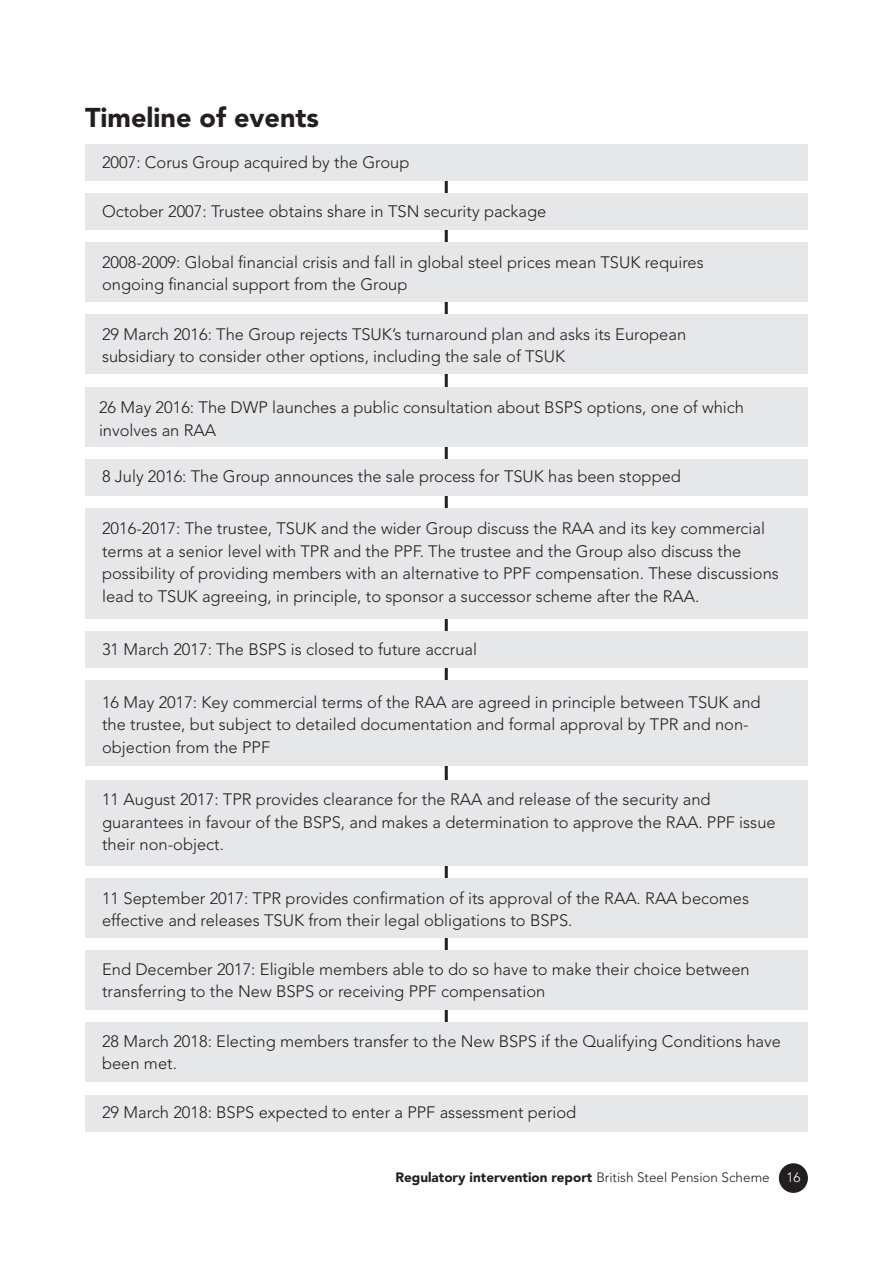
<style>
.page{position:relative;width:893px;height:1263px;background:#fff}
.page>*{position:absolute;margin:0;border:0;box-sizing:border-box;transform-origin:0 0}
.t1{font:900 27px "Avenir LT Std";color:#231f20}
.t2{font:300 16.5px/22.5px "Avenir LT Std";color:#231f20}
.t3{font:900 13.5px "Avenir LT Std";color:#231f20}
.s1{font-weight:300}
.s2{font-weight:300;color:#fff}
</style>
<div class="page">
<div style="left:779px;top:1163px;width:29px;height:30px;background:#231f20;border-radius:50%"></div>
<hr style="left:445px;top:172px;width:3px;height:861px;background:#231f20">
<div style="left:85px;top:145px;width:723px;height:36px;background:#e6e7e9"></div>
<div style="left:85px;top:243px;width:723px;height:59px;background:#e6e7e9"></div>
<div style="left:85px;top:315px;width:723px;height:59px;background:#e6e7e9"></div>
<div style="left:85px;top:460px;width:723px;height:36px;background:#e6e7e9"></div>
<div style="left:85px;top:509px;width:723px;height:110px;background:#e6e7e9"></div>
<div style="left:85px;top:680px;width:723px;height:85px;background:#e6e7e9"></div>
<div style="left:85px;top:781px;width:723px;height:85px;background:#e6e7e9"></div>
<div style="left:85px;top:387px;width:723px;height:60px;background:#e6e7e9"></div>
<div style="left:85px;top:193px;width:723px;height:37px;background:#e6e7e9"></div>
<div style="left:85px;top:950px;width:723px;height:60px;background:#e6e7e9"></div>
<div style="left:85px;top:1023px;width:723px;height:59px;background:#e6e7e9"></div>
<div style="left:85px;top:878px;width:723px;height:60px;background:#e6e7e9"></div>
<div style="left:85px;top:1095px;width:723px;height:36px;background:#e6e7e9"></div>
<div style="left:85px;top:631px;width:723px;height:37px;background:#e6e7e9"></div>
<h1 class="t1" style="left:85px;top:101px;width:235px">Timeline of events</h1>
<p class="t2" style="left:102px;top:151px;width:309px">2007: Corus Group acquired by the Group</p>
<p class="t2" style="left:102px;top:200px;width:446px">October 2007: Trustee obtains share in TSN security package</p>
<p class="t2" style="left:102px;top:251px;width:603px">2008-2009: Global financial crisis and fall in global steel prices mean TSUK requires ongoing financial support from the Group</p>
<p class="t2" style="left:102px;top:323px;width:586px">29 March 2016: The Group rejects TSUK’s turnaround plan and asks its European subsidiary to consider other options, including the sale of TSUK</p>
<p class="t2" style="left:99px;top:397px;width:646px">26 May 2016: The DWP launches a public consultation about BSPS options, one of which involves an RAA</p>
<p class="t2" style="left:102px;top:465px;width:580px">8 July 2016: The Group announces the sale process for TSUK has been stopped</p>
<p class="t2" style="left:102px;top:518px;width:678px">2016-2017: The trustee, TSUK and the wider Group discuss the RAA and its key commercial terms at a senior level with TPR and the PPF. The trustee and the Group also discuss the possibility of providing members with an alternative to PPF compensation. These discussions lead to TSUK agreeing, in principle, to sponsor a successor scheme after the RAA.</p>
<p class="t2" style="left:102px;top:638px;width:376px">31 March 2017: The BSPS is closed to future accrual</p>
<p class="t2" style="left:102px;top:691px;width:660px">16 May 2017: Key commercial terms of the RAA are agreed in principle between TSUK and the trustee, but subject to detailed documentation and formal approval by TPR and non&shy;objection from the PPF</p>
<p class="t2" style="left:102px;top:788px;width:675px">11 August 2017: TPR provides clearance for the RAA and release of the security and guarantees in favour of the BSPS, and makes a determination to approve the RAA. PPF issue their non-object.</p>
<p class="t2" style="left:102px;top:887px;width:649px">11 September 2017: TPR provides confirmation of its approval of the RAA. RAA becomes effective and releases TSUK from their legal obligations to BSPS.</p>
<p class="t2" style="left:102px;top:958px;width:649px">End December 2017: Eligible members able to do so have to make their choice between transferring to the New BSPS or receiving PPF compensation</p>
<p class="t2" style="left:102px;top:1030px;width:680px">28 March 2018: Electing members transfer to the New BSPS if the Qualifying Conditions have been met.</p>
<p class="t2" style="left:102px;top:1101px;width:476px">29 March 2018: BSPS expected to enter a PPF assessment period</p>
<p class="t3" style="left:395px;top:1169px;width:407px">Regulatory intervention report <span class="s1">British Steel Pension Scheme</span> <span class="s2">16</span></p>
</div>
